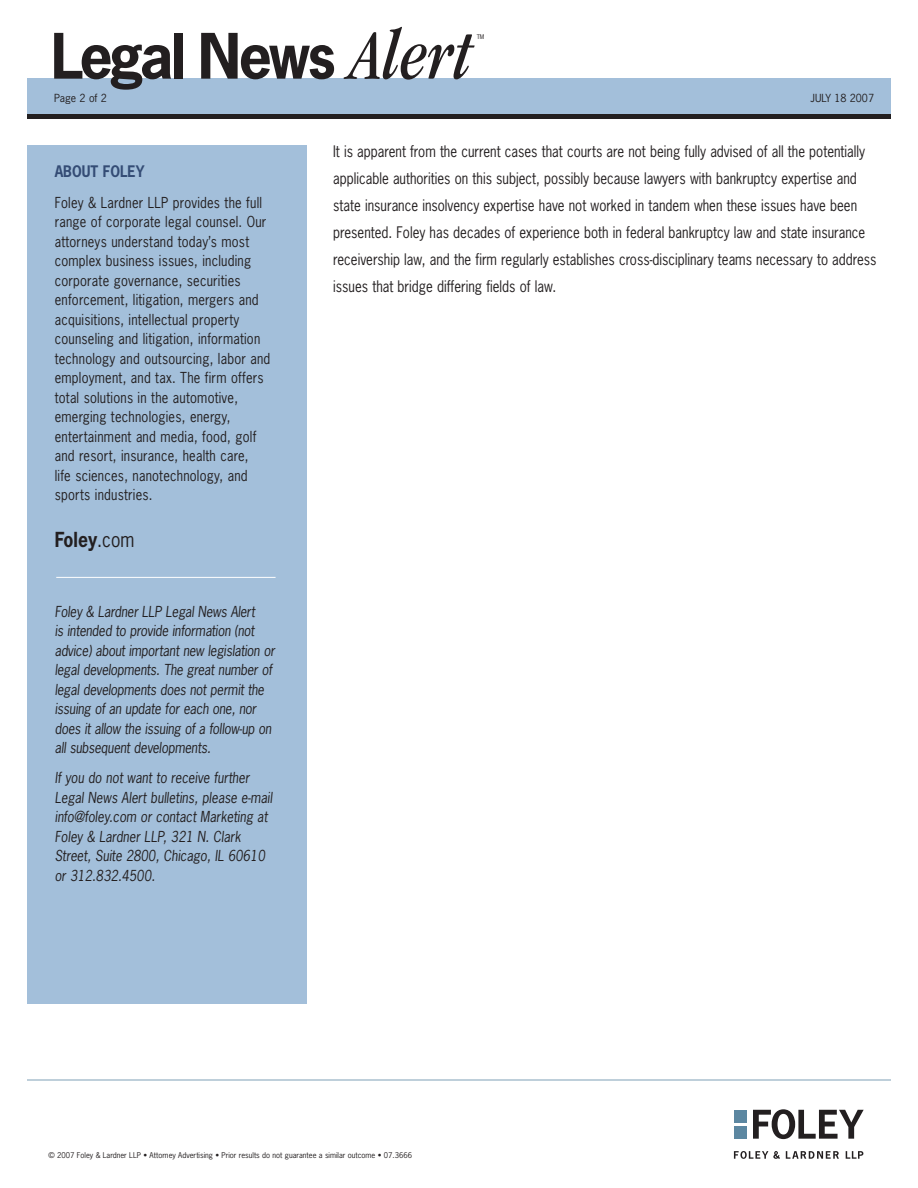
<style>
.page{position:relative;width:918px;height:1188px;background:#fff}
.page>*{position:absolute;margin:0;border:0;box-sizing:border-box;transform-origin:0 0}
.t1{font:700 58.8px "News Gothic Std";letter-spacing:-.05em;color:#231f20}
.t2{font:700 19.5px "News Gothic Std";color:#231f20;scale:.9 1}
.t3{font:15px/27px "News Gothic Std";color:#231f20;scale:.88 1}
.t4{font:700 15px "News Gothic Std";color:#344c75;scale:.9 1}
.t5{font:14.25px/19.5px "News Gothic Std";letter-spacing:.015em;color:#231f20;scale:.9 1}
.t6{font:italic 14.25px/19.5px "News Gothic Std";letter-spacing:-.01em;color:#231f20;scale:.9 1}
.t7{font:10.5px "News Gothic Std";color:#231f20}
.t8{font:7.5px "News Gothic Std";color:#231f20}
.t9{font:6px "News Gothic Std";color:#231f20}
.s1{font-family:"ITC Garamond Std";font-weight:400;font-style:italic;font-stretch:condensed;font-size:73.5px}
.s2{font-weight:400}
</style>
<div class="page">
<hr style="left:27px;top:1080px;width:864px;height:1px;background:#7ea1b7">
<div style="left:27px;top:78px;width:864px;height:41px;background:#a3bfda"></div>
<div style="left:27px;top:114px;width:864px;height:5px;background:#231f20"></div>
<svg style="left:734px;top:1151px;width:46px;height:8px"></svg>
<svg style="left:786px;top:1151px;width:53px;height:8px"></svg>
<svg style="left:846px;top:1151px;width:17px;height:8px"></svg>
<svg style="left:753px;top:1109px;width:111px;height:30px"></svg>
<div style="left:734px;top:1110px;width:13px;height:12px;background:#5c87a1"></div>
<div style="left:734px;top:1126px;width:13px;height:13px;background:#5c87a1"></div>
<div style="left:28px;top:145px;width:279px;height:859px;background:#a3bfda"></div>
<hr style="left:56px;top:577px;width:220px;height:1px;background:#fff">
<h1 class="t1" style="left:51px;top:24px;width:422px">Legal News <span class="s1">Alert</span></h1>
<p class="t7" style="left:54px;top:93px;width:55px">Page 2 of 2</p>
<p class="t7" style="left:811px;top:93px;width:65px">JULY 18 2007</p>
<p class="t9" style="left:477px;top:34px;width:9px">TM</p>
<p class="t4" style="left:55px;top:163px;width:101px">ABOUT FOLEY</p>
<p class="t5" style="left:55px;top:193px;width:241px">Foley &amp; Lardner LLP provides the full range of corporate legal counsel. Our attorneys understand today’s most complex business issues, including corporate governance, securities enforcement, litigation, mergers and acquisitions, intellectual property counseling and litigation, information technology and outsourcing, labor and employment, and tax. The firm offers total solutions in the automotive, emerging technologies, energy, entertainment and media, food, golf and resort, insurance, health care,<br>life sciences, nanotechnology, and sports industries.</p>
<h2 class="t2" style="left:55px;top:529px;width:90px">Foley<span class="s2">.com</span></h2>
<p class="t6" style="left:55px;top:602px;width:246px">Foley &amp; Lardner LLP Legal News Alert<br>is intended to provide information (not advice) about important new legislation or legal developments. The great number of legal developments does not permit the issuing of an update for each one, nor does it allow the issuing of a follow-up on all subsequent developments.</p>
<p class="t6" style="left:55px;top:769px;width:243px">If you do not want to receive further Legal News Alert bulletins, please e-mail info@foley.com or contact Marketing at Foley &amp; Lardner LLP, 321 N. Clark Street, Suite 2800, Chicago, IL 60610 or 312.832.4500.</p>
<p class="t3" style="left:333px;top:138px;width:619px">It is apparent from the current cases that courts are not being fully advised of all the potentially applicable authorities on this subject, possibly because lawyers with bankruptcy expertise and state insurance insolvency expertise have not worked in tandem when these issues have been presented. Foley has decades of experience both in federal bankruptcy law and state insurance receivership law, and the firm regularly establishes cross-disciplinary teams necessary to address issues that bridge differing fields of law.</p>
<p class="t8" style="left:49px;top:1151px;width:365px">© 2007 Foley &amp; Lardner LLP • Attorney Advertising • Prior results do not guarantee a similar outcome • 07.3666</p>
</div>
